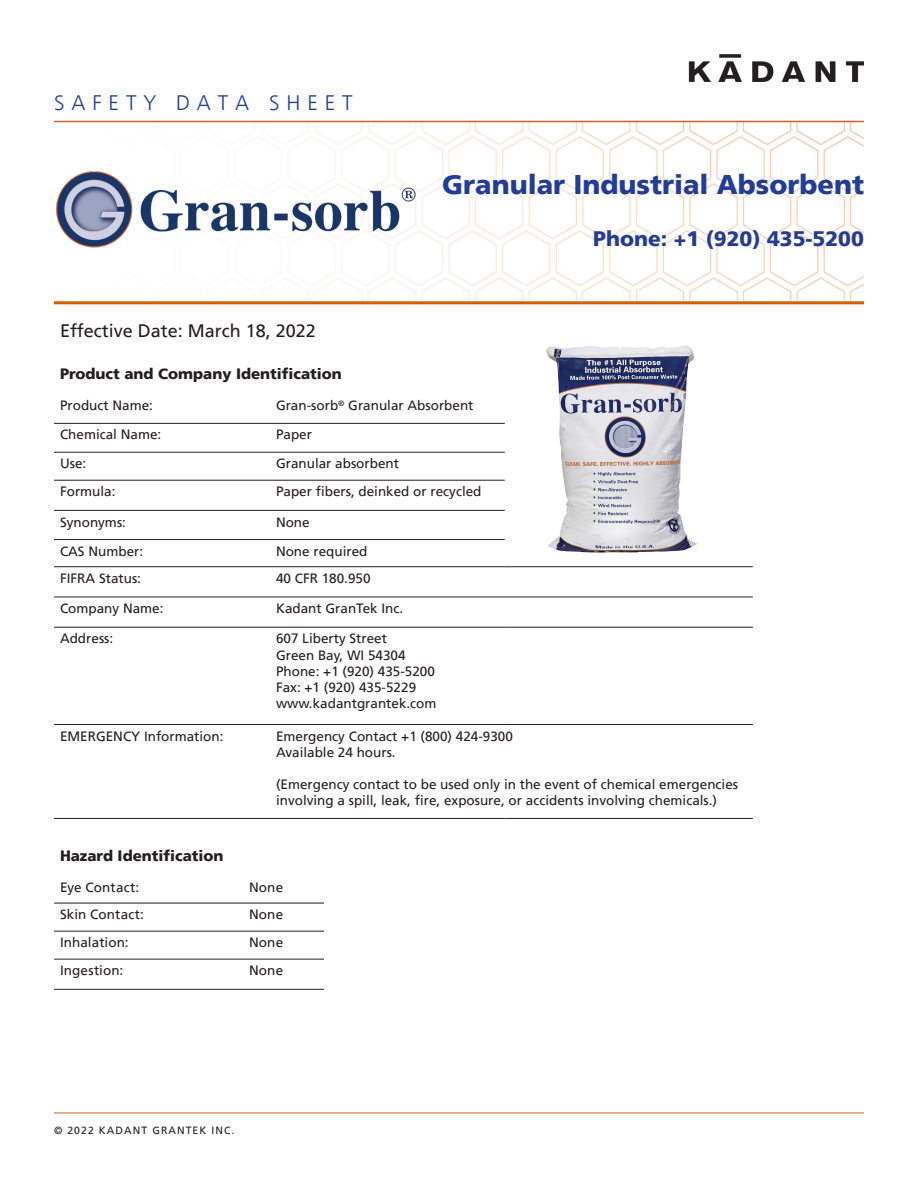
<style>
.page{position:relative;width:918px;height:1188px;background:#fff}
.page>*{position:absolute;margin:0;border:0;box-sizing:border-box;transform-origin:0 0}
.t1{font:900 27px "Frutiger LT";color:#233d95}
.t2{font:900 21px "Frutiger LT";color:#233d95}
.KADANT_BROCHURE_UNIT{font:300 21px "Frutiger LT";letter-spacing:.33em;color:#233d95}
.t3{font:18px "Frutiger LT";color:#231f20}
.t4{font:900 15px "Frutiger LT";color:#231f20}
.t5{font:13.5px/16.2px "Frutiger LT";color:#231f20}
.KADANT_BROCHURE_BOIL{font:10.5px "Frutiger LT";letter-spacing:.1em;color:#231f20}
</style>
<div class="page">
<hr style="left:54px;top:301px;width:810px;height:3px;background:#d45d00">
<img style="left:75px;top:122px;width:789px;height:179px">
<img style="left:688px;top:54px;width:176px;height:28px">
<hr style="left:54px;top:121px;width:810px;height:1px;background:#d66127">
<hr style="left:54px;top:1113px;width:810px;height:1px;background:#d66127">
<hr style="left:54px;top:423px;width:216px;height:1px;background:#231f20">
<hr style="left:270px;top:423px;width:235px;height:1px;background:#231f20">
<hr style="left:54px;top:452px;width:216px;height:1px;background:#231f20">
<hr style="left:270px;top:452px;width:235px;height:1px;background:#231f20">
<hr style="left:54px;top:480px;width:216px;height:1px;background:#231f20">
<hr style="left:270px;top:480px;width:235px;height:1px;background:#231f20">
<hr style="left:54px;top:510px;width:216px;height:1px;background:#231f20">
<hr style="left:270px;top:510px;width:235px;height:1px;background:#231f20">
<hr style="left:54px;top:539px;width:216px;height:1px;background:#231f20">
<hr style="left:270px;top:539px;width:235px;height:1px;background:#231f20">
<hr style="left:54px;top:566px;width:216px;height:1px;background:#231f20">
<hr style="left:270px;top:566px;width:235px;height:1px;background:#231f20">
<hr style="left:505px;top:566px;width:248px;height:1px;background:#231f20">
<hr style="left:54px;top:597px;width:216px;height:1px;background:#231f20">
<hr style="left:270px;top:597px;width:235px;height:1px;background:#231f20">
<hr style="left:505px;top:597px;width:248px;height:1px;background:#231f20">
<hr style="left:54px;top:627px;width:216px;height:1px;background:#231f20">
<hr style="left:270px;top:627px;width:235px;height:1px;background:#231f20">
<hr style="left:505px;top:627px;width:248px;height:1px;background:#231f20">
<hr style="left:54px;top:724px;width:216px;height:1px;background:#231f20">
<hr style="left:270px;top:724px;width:235px;height:1px;background:#231f20">
<hr style="left:505px;top:724px;width:248px;height:1px;background:#231f20">
<hr style="left:54px;top:818px;width:216px;height:1px;background:#231f20">
<hr style="left:270px;top:818px;width:235px;height:1px;background:#231f20">
<hr style="left:505px;top:818px;width:248px;height:1px;background:#231f20">
<hr style="left:54px;top:903px;width:189px;height:1px;background:#231f20">
<hr style="left:243px;top:903px;width:81px;height:1px;background:#231f20">
<hr style="left:54px;top:931px;width:189px;height:1px;background:#231f20">
<hr style="left:243px;top:931px;width:81px;height:1px;background:#231f20">
<hr style="left:54px;top:959px;width:189px;height:1px;background:#231f20">
<hr style="left:243px;top:959px;width:81px;height:1px;background:#231f20">
<hr style="left:54px;top:989px;width:189px;height:1px;background:#231f20">
<hr style="left:243px;top:989px;width:81px;height:1px;background:#231f20">
<img style="left:56px;top:169px;width:363px;height:85px">
<img style="left:546px;top:346px;width:151px;height:207px">
<p class="KADANT_BROCHURE_UNIT" style="left:54px;top:91px;width:300px">SAFETY DATA SHEET</p>
<p class="t1" style="left:442px;top:168px;width:423px">Granular Industrial Absorbent</p>
<p class="t2" style="left:593px;top:226px;width:272px">Phone: +1 (920) 435-5200</p>
<p class="t3" style="left:60px;top:320px;width:257px">Effective Date: March 18, 2022</p>
<p class="t4" style="left:60px;top:365px;width:283px">Product and Company Identification</p>
<p class="t5" style="left:60px;top:397px;width:95px">Product Name:</p>
<p class="t5" style="left:276px;top:397px;width:199px">Gran-sorb<sup>®</sup> Granular Absorbent</p>
<p class="t5" style="left:60px;top:427px;width:103px">Chemical Name:</p>
<p class="t5" style="left:276px;top:427px;width:38px">Paper</p>
<p class="t5" style="left:60px;top:456px;width:28px">Use:</p>
<p class="t5" style="left:276px;top:456px;width:125px">Granular absorbent</p>
<p class="t5" style="left:60px;top:484px;width:57px">Formula:</p>
<p class="t5" style="left:276px;top:484px;width:207px">Paper fibers, deinked or recycled</p>
<p class="t5" style="left:60px;top:514px;width:68px">Synonyms:</p>
<p class="t5" style="left:276px;top:514px;width:35px">None</p>
<p class="t5" style="left:60px;top:543px;width:85px">CAS Number:</p>
<p class="t5" style="left:276px;top:543px;width:93px">None required</p>
<p class="t5" style="left:60px;top:570px;width:83px">FIFRA Status:</p>
<p class="t5" style="left:276px;top:570px;width:96px">40 CFR 180.950</p>
<p class="t5" style="left:60px;top:600px;width:105px">Company Name:</p>
<p class="t5" style="left:276px;top:600px;width:129px">Kadant GranTek Inc.</p>
<p class="t5" style="left:60px;top:631px;width:55px">Address:</p>
<p class="t5" style="left:276px;top:631px;width:113px">607 Liberty Street</p>
<p class="t5" style="left:276px;top:647px;width:131px">Green Bay, WI 54304</p>
<p class="t5" style="left:276px;top:663px;width:160px">Phone: +1 (920) 435-5200</p>
<p class="t5" style="left:276px;top:679px;width:142px">Fax: +1 (920) 435-5229</p>
<p class="t5" style="left:276px;top:695px;width:162px">www.kadantgrantek.com</p>
<p class="t5" style="left:60px;top:728px;width:165px">EMERGENCY Information:</p>
<p class="t5" style="left:276px;top:728px;width:238px">Emergency Contact +1 (800) 424-9300</p>
<p class="t5" style="left:276px;top:744px;width:121px">Available 24 hours.</p>
<p class="t5" style="left:276px;top:777px;width:464px">(Emergency contact to be used only in the event of chemical emergencies involving a spill, leak, fire, exposure, or accidents involving chemicals.)</p>
<p class="t4" style="left:60px;top:847px;width:165px">Hazard Identification</p>
<p class="t5" style="left:60px;top:879px;width:81px">Eye Contact:</p>
<p class="t5" style="left:249px;top:879px;width:36px">None</p>
<p class="t5" style="left:60px;top:906px;width:86px">Skin Contact:</p>
<p class="t5" style="left:249px;top:906px;width:36px">None</p>
<p class="t5" style="left:60px;top:935px;width:70px">Inhalation:</p>
<p class="t5" style="left:249px;top:935px;width:36px">None</p>
<p class="t5" style="left:60px;top:963px;width:65px">Ingestion:</p>
<p class="t5" style="left:249px;top:963px;width:36px">None</p>
<p class="KADANT_BROCHURE_BOIL" style="left:54px;top:1124px;width:182px">© 2022 KADANT GRANTEK INC.</p>
</div>
